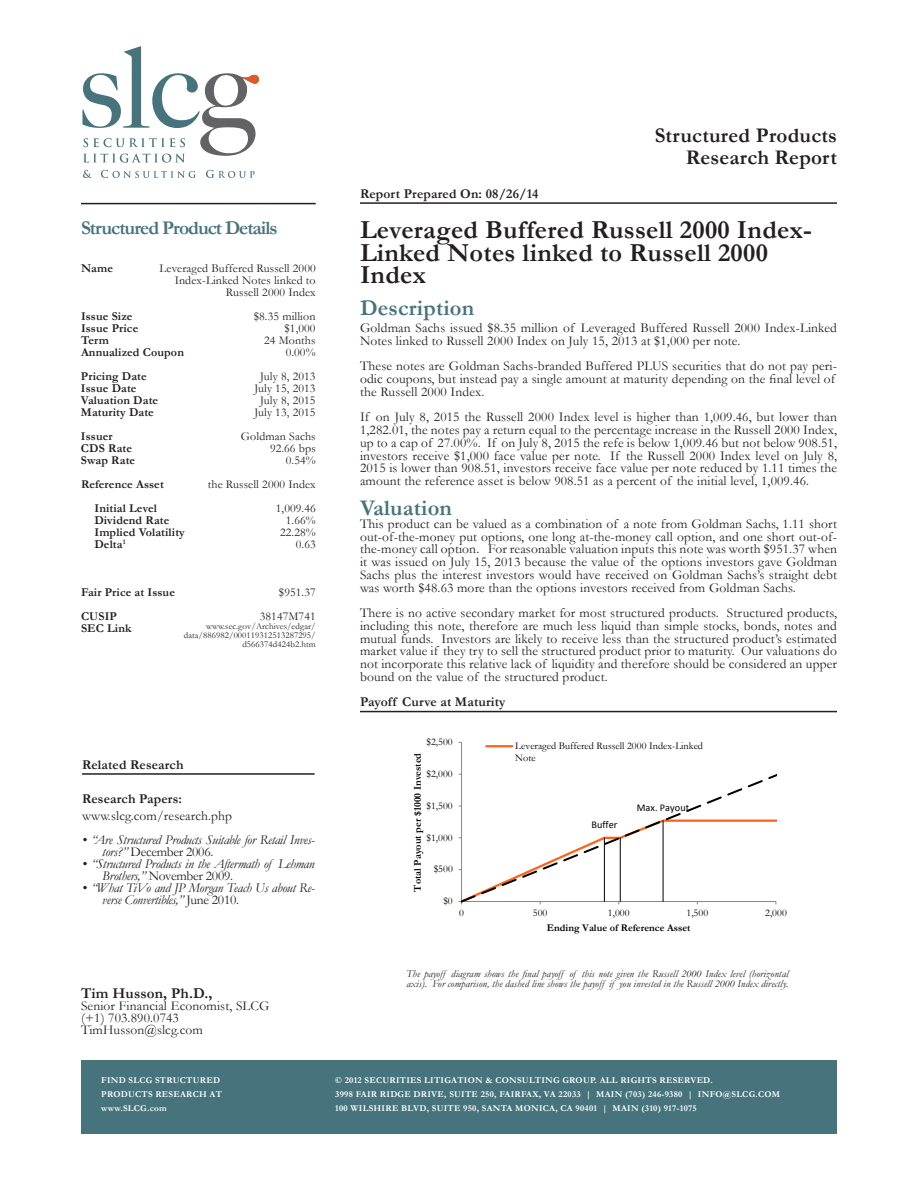
<style>
.page{position:relative;width:918px;height:1188px;background:#fff}
.page>*{position:absolute;margin:0;border:0;box-sizing:border-box;transform-origin:0 0}
.t1{font:700 26.25px/22.5px "Garamond";letter-spacing:.01em;color:#231f20}
.t2{font:700 22.5px "Garamond";letter-spacing:.01em;color:#46737c}
.t3{font:700 21px/22.5px "Garamond";letter-spacing:.01em;color:#231f20;text-align:right}
.t4{font:700 19.5px "Garamond";letter-spacing:-.05em;color:#46737c}
.t5{font:700 15px "Garamond";letter-spacing:.01em;color:#231f20}
.t6{font:13.5px/12.8px "Garamond";letter-spacing:.01em;color:#231f20}
.t7{font:italic 13.5px/12px "Garamond";letter-spacing:-.02em;color:#231f20}
.t8{font:700 13.5px "Garamond";letter-spacing:.01em;color:#231f20}
.t9{font:12px/12px "Garamond";letter-spacing:.01em;color:#231f20;text-align:right}
.t10{font:700 12px/12px "Garamond";letter-spacing:.01em;color:#231f20}
.t11{font:italic 10.5px/9.8px "Garamond";letter-spacing:.01em;color:#231f20}
.t12{font:10.35px/11.7px "Garamond";color:#000}
.t13{font:700 10.35px "Garamond";color:#000}
.t14{font:10.2px "Garamond";color:#000}
.t15{font:700 10.2px "Garamond";color:#000}
.t16{font:10.2px "Calibri";color:#000}
.t17{font:700 9px/14.2px "Garamond";letter-spacing:.03em;color:#fff}
.t18{font:9px/9px "Garamond";letter-spacing:.01em;color:#231f20;text-align:right}
.s1{font-style:normal}
</style>
<div class="page">
<hr style="left:360px;top:202px;width:477px;height:2px;background:#231f20">
<hr style="left:360px;top:711px;width:477px;height:1px;background:#231f20">
<hr style="left:461px;top:742px;width:1px;height:160px;background:#868686">
<svg style="left:459px;top:773px;width:318px;height:131px"></svg>
<hr style="left:620px;top:838px;width:1px;height:63px;background:#000">
<hr style="left:604px;top:838px;width:1px;height:63px;background:#000">
<hr style="left:663px;top:821px;width:1px;height:80px;background:#000">
<hr style="left:486px;top:745px;width:26px;height:2px;background:#ff6319">
<hr style="left:81px;top:203px;width:235px;height:1px;background:#231f20">
<div style="left:81px;top:1061px;width:234px;height:73px;background:#46737c"></div>
<div style="left:315px;top:1061px;width:522px;height:73px;background:#46737c"></div>
<hr style="left:82px;top:773px;width:233px;height:2px;background:#231f20">
<svg style="left:83px;top:170px;width:9px;height:8px"></svg>
<svg style="left:101px;top:170px;width:95px;height:8px"></svg>
<svg style="left:206px;top:170px;width:49px;height:8px"></svg>
<svg style="left:82px;top:46px;width:177px;height:117px"></svg>
<h3 class="t4" style="left:81px;top:215px;width:198px">Structured Product Details</h3>
<p class="t10" style="left:81px;top:263px;width:33px">Name</p>
<p class="t9" style="left:160px;top:262px;width:158px">Leveraged Buffered Russell 2000<br>Index-Linked Notes linked to<br>Russell 2000 Index</p>
<p class="t9" style="left:254px;top:310px;width:63px">$8.35 million $1,000<br>24 Months<br>0.00%</p>
<p class="t9" style="left:254px;top:370px;width:63px;text-align:center">July 8, 2013<br>July 15, 2013<br>July 8, 2015<br>July 13, 2015</p>
<p class="t10" style="left:81px;top:310px;width:104px">Issue Size<br>Issue Price<br>Term<br>Annualized Coupon</p>
<p class="t10" style="left:81px;top:370px;width:79px">Pricing Date<br>Issue Date<br>Valuation Date<br>Maturity Date</p>
<p class="t10" style="left:81px;top:430px;width:56px">Issuer<br>CDS Rate<br>Swap Rate</p>
<p class="t9" style="left:241px;top:430px;width:76px">Goldman Sachs<br>92.66 bps<br>0.54%</p>
<p class="t10" style="left:94px;top:502px;width:92px">Initial Level<br>Dividend Rate<br>Implied Volatility<br>Delta<sup>1</sup></p>
<p class="t9" style="left:276px;top:502px;width:41px">1,009.46<br>1.66%<br>22.28%<br>0.63</p>
<p class="t10" style="left:81px;top:479px;width:84px">Reference Asset</p>
<p class="t9" style="left:208px;top:478px;width:109px">the Russell 2000 Index</p>
<p class="t10" style="left:81px;top:580px;width:95px;line-height:24px">Fair Price at Issue<br>CUSIP</p>
<p class="t10" style="left:81px;top:622px;width:52px">SEC Link</p>
<p class="t9" style="left:260px;top:580px;width:57px;line-height:24px">$951.37<br>38147M741</p>
<p class="t18" style="left:184px;top:621px;width:133px">www.sec.gov/Archives/edgar/ data/886982/000119312513287295/ d566374d424b2.htm</p>
<p class="t8" style="left:82px;top:755px;width:103px">Related Research</p>
<p class="t8" style="left:82px;top:790px;width:102px">Research Papers:</p>
<p class="t6" style="left:82px;top:809px;width:151px">www.slcg.com/research.php</p>
<p class="t7" style="left:102px;top:833px;width:214px;text-indent:-20px">• “Are Structured Products Suitable for Retail Inves&shy;tors?” <span class="s1">December 2006.</span></p>
<p class="t7" style="left:102px;top:857px;width:214px;text-indent:-20px">• “Structured Products in the Aftermath of Lehman<br>Brothers,” <span class="s1">November 2009.</span></p>
<p class="t7" style="left:102px;top:881px;width:214px;text-indent:-20px">• “What TiVo and JP Morgan Teach Us about Re&shy;verse Convertibles,” <span class="s1">June 2010.</span></p>
<h3 class="t3" style="left:655px;top:124px;width:184px">Structured Products<br>Research Report</h3>
<p class="t8" style="left:360px;top:184px;width:180px">Report Prepared On: 08/26/14</p>
<h1 class="t1" style="left:360px;top:219px;width:453px">Leveraged Buffered Russell 2000 Index-<br>Linked Notes linked to Russell 2000<br>Index</h1>
<h2 class="t2" style="left:360px;top:292px;width:116px">Description</h2>
<p class="t6" style="left:360px;top:321px;width:479px">Goldman Sachs issued $8.35 million of Leveraged Buffered Russell 2000 Index-Linked<br>Notes linked to Russell 2000 Index on July 15, 2013 at $1,000 per note.</p>
<p class="t6" style="left:360px;top:359px;width:479px">These notes are Goldman Sachs-branded Buffered PLUS securities that do not pay peri&shy;odic coupons, but instead pay a single amount at maturity depending on the final level of the Russell 2000 Index.</p>
<p class="t6" style="left:360px;top:410px;width:479px;text-align:justify">If on July 8, 2015 the Russell 2000 Index level is higher than 1,009.46, but lower than 1,282.01, the notes pay a return equal to the percentage increase in the Russell 2000 Index, up to a cap of 27.00%. If on July 8, 2015 the refe is below 1,009.46 but not below 908.51, investors receive $1,000 face value per note. If the Russell 2000 Index level on July 8, 2015 is lower than 908.51, investors receive face value per note reduced by 1.11 times the amount the reference asset is below 908.51 as a percent of the initial level, 1,009.46.</p>
<h2 class="t2" style="left:360px;top:493px;width:94px">Valuation</h2>
<p class="t6" style="left:360px;top:517px;width:479px;text-align:justify">This product can be valued as a combination of a note from Goldman Sachs, 1.11 short out-of-the-money put options, one long at-the-money call option, and one short out-of&shy;the-money call option. For reasonable valuation inputs this note was worth $951.37 when it was issued on July 15, 2013 because the value of the options investors gave Goldman Sachs plus the interest investors would have received on Goldman Sachs’s straight debt was worth $48.63 more than the options investors received from Goldman Sachs.</p>
<p class="t6" style="left:360px;top:606px;width:479px;text-align:justify">There is no active secondary market for most structured products. Structured products, including this note, therefore are much less liquid than simple stocks, bonds, notes and mutual funds. Investors are likely to receive less than the structured product’s estimated market value if they try to sell the structured product prior to maturity. Our valuations do not incorporate this relative lack of liquidity and therefore should be considered an upper bound on the value of the structured product.</p>
<p class="t8" style="left:360px;top:693px;width:147px">Payoff Curve at Maturity</p>
<p class="t14" style="left:427px;top:735px;width:28px">$2,500</p>
<p class="t13" style="left:410px;top:892px;width:140px;rotate:-90deg">Total Payout per $1000 Invested</p>
<p class="t14" style="left:427px;top:767px;width:28px">$2,000</p>
<p class="t14" style="left:427px;top:799px;width:28px">$1,500</p>
<p class="t12" style="left:427px;top:831px;width:28px">$1,000</p>
<p class="t12" style="left:434px;top:863px;width:21px">$500</p>
<p class="t12" style="left:443px;top:895px;width:11px">$0</p>
<p class="t12" style="left:515px;top:740px;width:189px">Leveraged Buffered Russell 2000 Index-Linked<br>Note</p>
<p class="t16" style="left:592px;top:818px;width:27px">Buffer</p>
<p class="t16" style="left:637px;top:801px;width:54px">Max. Payout</p>
<p class="t14" style="left:459px;top:906px;width:6px">0</p>
<p class="t14" style="left:533px;top:906px;width:16px">500</p>
<p class="t14" style="left:608px;top:906px;width:23px">1,000</p>
<p class="t14" style="left:687px;top:906px;width:23px">1,500</p>
<p class="t14" style="left:765px;top:906px;width:23px">2,000</p>
<p class="t15" style="left:547px;top:921px;width:145px">Ending Value of Reference Asset</p>
<p class="t11" style="left:406px;top:969px;width:383px">The payoff diagram shows the final payoff of this note given the Russell 2000 Index level (horizontal axis). For comparison, the dashed line shows the payoff if you invested in the Russell 2000 Index directly.</p>
<p class="t5" style="left:81px;top:983px;width:133px">Tim Husson, Ph.D.,</p>
<p class="t6" style="left:81px;top:999px;width:190px;line-height:12px">Senior Financial Economist, SLCG (+1) 703.890.0743<br>TimHusson@slcg.com</p>
<p class="t17" style="left:101px;top:1073px;width:122px">FIND SLCG STRUCTURED<br>PRODUCTS RESEARCH AT www.SLCG.com</p>
<p class="t17" style="left:335px;top:1073px;width:446px">© 2012 SECURITIES LITIGATION &amp; CONSULTING GROUP. ALL RIGHTS RESERVED.<br>3998 FAIR RIDGE DRIVE, SUITE 250, FAIRFAX, VA 22033 | MAIN (703) 246-9380 | INFO@SLCG.COM<br>100 WILSHIRE BLVD, SUITE 950, SANTA MONICA, CA 90401 | MAIN (310) 917-1075</p>
</div>
